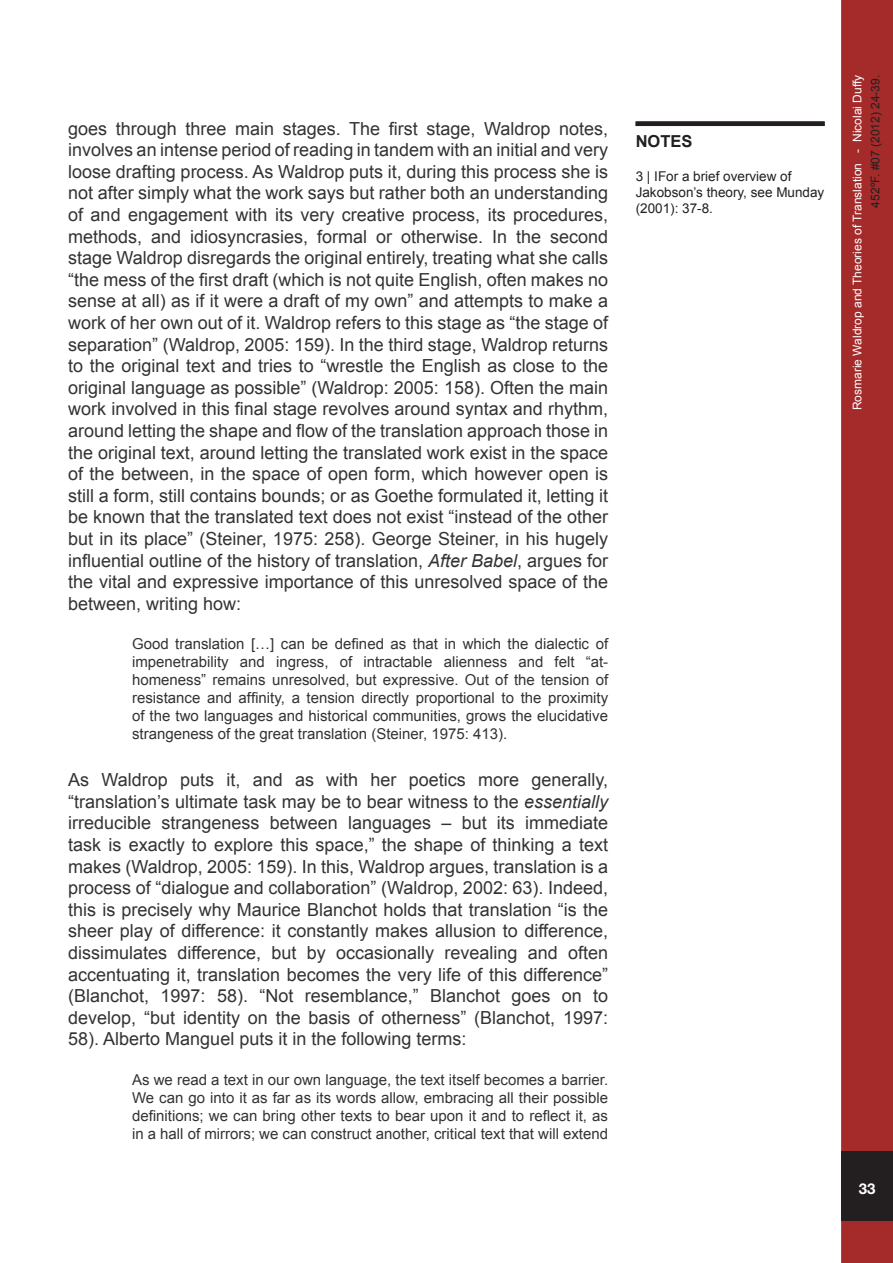
<style>
.page{position:relative;width:893px;height:1263px;background:#fff}
.page>*{position:absolute;margin:0;border:0;box-sizing:border-box;transform-origin:0 0}
.t1{font:18px/21.6px "Arial";color:#333;text-align:justify}
.Estilo_de_párrafo_1{font:700 16.5px "Arial";color:#231f20}
.t2{font:15px/18px "Arial";color:#333;text-align:justify}
.t3{font:700 15px "Helvetica Neue";color:#fff}
.Estilo_de_párrafo_1-2{font:13.5px/16.2px "Arial";color:#231f20}
.t4{font:12px "Arial";color:#fff}
.t5{font:12px "Arial";color:#231f20}
.s1{font-style:italic}
</style>
<div class="page">
<div style="left:843px;top:2px;width:48px;height:1259px;background:#a52a2a"></div>
<div style="left:841px;top:0;width:52px;height:1263px;border:3px solid #a52a2a"></div>
<div style="left:841px;top:1151px;width:52px;height:70px;background:#231f20"></div>
<div style="left:636px;top:121px;width:189px;height:5px;background:#231f20"></div>
<p class="t1" style="left:68px;top:118px;width:541px">goes through three main stages. The first stage, Waldrop notes, involves an intense period of reading in tandem with an initial and very loose drafting process. As Waldrop puts it, during this process she is not after simply what the work says but rather both an understanding of and engagement with its very creative process, its procedures, methods, and idiosyncrasies, formal or otherwise. In the second stage Waldrop disregards the original entirely, treating what she calls “the mess of the first draft (which is not quite English, often makes no sense at all) as if it were a draft of my own” and attempts to make a work of her own out of it. Waldrop refers to this stage as “the stage of separation” (Waldrop, 2005: 159). In the third stage, Waldrop returns to the original text and tries to “wrestle the English as close to the original language as possible” (Waldrop: 2005: 158). Often the main work involved in this final stage revolves around syntax and rhythm, around letting the shape and flow of the translation approach those in the original text, around letting the translated work exist in the space of the between, in the space of open form, which however open is still a form, still contains bounds; or as Goethe formulated it, letting it be known that the translated text does not exist “instead of the other but in its place” (Steiner, 1975: 258). George Steiner, in his hugely influential outline of the history of translation, <span class="s1">After Babel</span>, argues for the vital and expressive importance of this unresolved space of the between, writing how:</p>
<p class="t2" style="left:132px;top:635px;width:478px">Good translation […] can be defined as that in which the dialectic of impenetrability and ingress, of intractable alienness and felt “at&shy;homeness” remains unresolved, but expressive. Out of the tension of resistance and affinity, a tension directly proportional to the proximity of the two languages and historical communities, grows the elucidative strangeness of the great translation (Steiner, 1975: 413).</p>
<p class="t1" style="left:68px;top:769px;width:541px">As Waldrop puts it, and as with her poetics more generally, “translation’s ultimate task may be to bear witness to the <span class="s1">essentially </span>irreducible strangeness between languages – but its immediate task is exactly to explore this space,” the shape of thinking a text makes (Waldrop, 2005: 159). In this, Waldrop argues, translation is a process of “dialogue and collaboration” (Waldrop, 2002: 63). Indeed, this is precisely why Maurice Blanchot holds that translation “is the sheer play of difference: it constantly makes allusion to difference, dissimulates difference, but by occasionally revealing and often accentuating it, translation becomes the very life of this difference” (Blanchot, 1997: 58). “Not resemblance,” Blanchot goes on to develop, “but identity on the basis of otherness” (Blanchot, 1997:<br>58). Alberto Manguel puts it in the following terms:</p>
<p class="t2" style="left:132px;top:1071px;width:478px">As we read a text in our own language, the text itself becomes a barrier.<br>We can go into it as far as its words allow, embracing all their possible definitions; we can bring other texts to bear upon it and to reflect it, as in a hall of mirrors; we can construct another, critical text that will extend</p>
<p class="Estilo_de_párrafo_1" style="left:636px;top:130px;width:58px">NOTES</p>
<p class="Estilo_de_párrafo_1-2" style="left:636px;top:168px;width:190px">3 | IFor a brief overview of<br>Jakobson’s theory, see Munday (2001): 37-8.</p>
<p class="t4" style="left:850px;top:410px;width:337px;rotate:-90deg">Rosmarie Waldrop and Theories of Translation - Nicolai Duffy</p>
<p class="t5" style="left:868px;top:207px;width:134px;rotate:-90deg">452ºF. #07 (2012) 24-39.</p>
<p class="t3" style="left:859px;top:1179px;width:18px">33</p>
</div>
